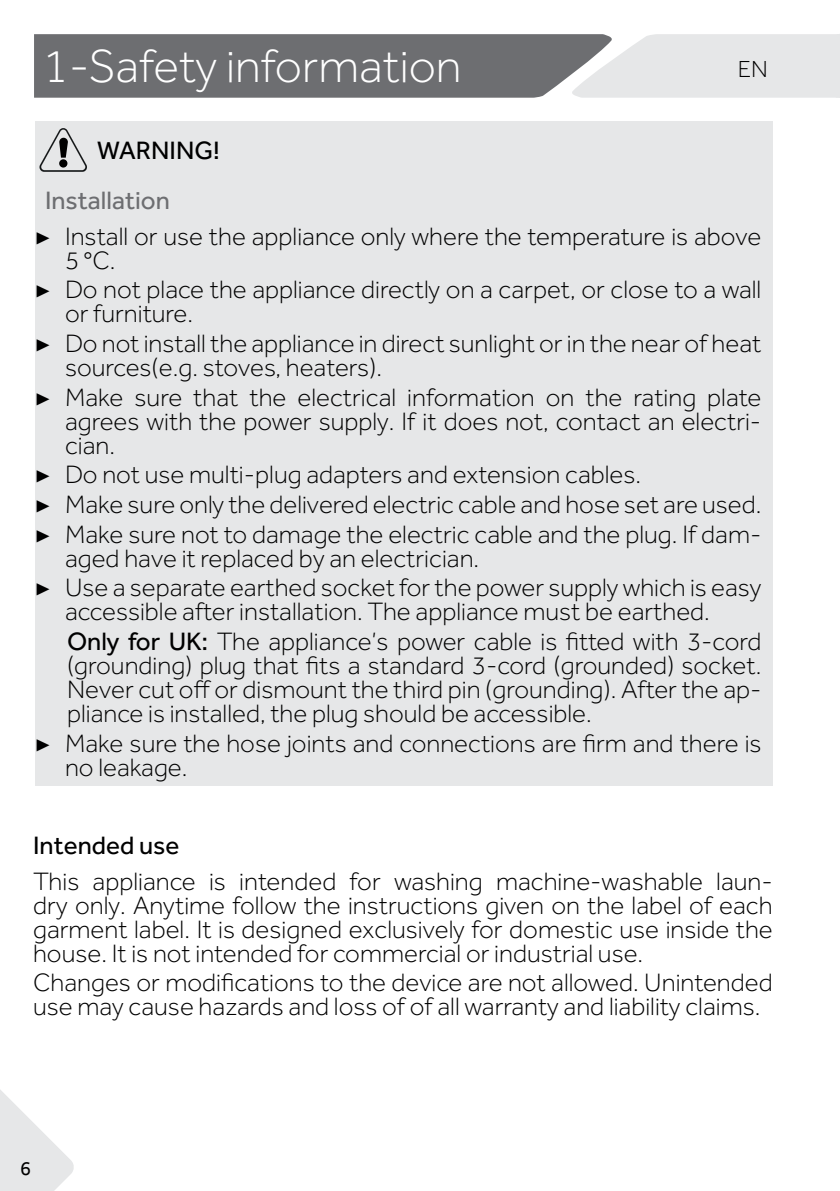
<style>
.page{position:relative;width:840px;height:1191px;background:#fff}
.page>*{position:absolute;margin:0;border:0;box-sizing:border-box;transform-origin:0 0}
.t1{font:300 48px "Effra";color:#fff}
.t2{font:300 26px/24px "Effra";color:#000}
.t3{font:26px "Effra";color:#000}
.t4{font:300 24px "Effra";color:#000}
.t5{font:20px "Effra";color:#000}
.s1{font-weight:400;color:#6d6e71}
.s2{font-family:"Minion Pro";font-weight:400}
.s3{font-weight:400}
</style>
<div class="page">
<svg style="left:34px;top:34px;width:805px;height:64px;background:#959698"></svg>
<svg style="left:0;top:1090px;width:74px;height:101px"></svg>
<div style="left:35px;top:121px;width:737px;height:665px;background:#e6e7e8"></div>
<svg style="left:39px;top:128px;width:48px;height:44px"></svg>
<div style="left:59px;top:159px;width:8px;height:9px;background:#000;border-radius:50%"></div>
<h1 class="t1" style="left:43px;top:39px;width:420px">1-Safety information</h1>
<p class="t4" style="left:737px;top:55px;width:32px">EN</p>
<p class="t3" style="left:97px;top:135px;width:124px">WARNING!</p>
<p class="t2" style="left:35px;top:183px;width:727px;line-height:35.4px;text-indent:10px"><span class="s1">Installation<br></span><span class="s2">▶</span> Install or use the appliance only where the temperature is above</p>
<p class="t2" style="left:35px;top:245px;width:727px;line-height:29.6px;text-indent:30px">5 °C.<br><span class="s2">▶</span> Do not place the appliance directly on a carpet, or close to a wall</p>
<p class="t2" style="left:35px;top:299px;width:727px;line-height:29.6px;text-indent:30px">or furniture.<br><span class="s2">▶</span> Do not install the appliance in direct sunlight or in the near of heat</p>
<p class="t2" style="left:35px;top:352px;width:727px;line-height:29.6px;text-indent:30px">sources(e.g. stoves, heaters).<br><span class="s2">▶</span> Make sure that the electrical information on the rating plate</p>
<p class="t2" style="left:65px;top:409px;width:697px">agrees with the power supply. If it does not, contact an electri&shy;cian.</p>
<p class="t2" style="left:35px;top:460px;width:727px;line-height:29.6px"><span class="s2">▶</span> Do not use multi-plug adapters and extension cables.<br><span class="s2">▶</span> Make sure only the delivered electric cable and hose set are used. <span class="s2">▶</span> Make sure not to damage the electric cable and the plug. If dam-</p>
<p class="t2" style="left:35px;top:543px;width:727px;line-height:29.6px;text-indent:30px">aged have it replaced by an electrician.<br><span class="s2">▶</span> Use a separate earthed socket for the power supply which is easy</p>
<p class="t2" style="left:65px;top:597px;width:697px;line-height:29.6px">accessible after installation. The appliance must be earthed.<br><span class="s3">Only for UK:</span> The appliance’s power cable is fitted with 3-cord</p>
<p class="t2" style="left:67px;top:653px;width:695px;text-align:justify">(grounding) plug that fits a standard 3-cord (grounded) socket.<br>Never cut off or dismount the third pin (grounding). After the ap&shy;pliance is installed, the plug should be accessible.</p>
<p class="t2" style="left:65px;top:731px;width:697px;text-indent:-30px"><span class="s2">▶</span> Make sure the hose joints and connections are firm and there is no leakage.</p>
<p class="t3" style="left:33px;top:830px;width:148px">Intended use</p>
<p class="t2" style="left:33px;top:869px;width:740px;text-align:justify">This appliance is intended for washing machine-washable laun&shy;dry only. Anytime follow the instructions given on the label of each garment label. It is designed exclusively for domestic use inside the house. It is not intended for commercial or industrial use.</p>
<p class="t2" style="left:33px;top:970px;width:740px">Changes or modifications to the device are not allowed. Unintended use may cause hazards and loss of of all warranty and liability claims.</p>
<p class="t5" style="left:20px;top:1156px;width:12px">6</p>
</div>
